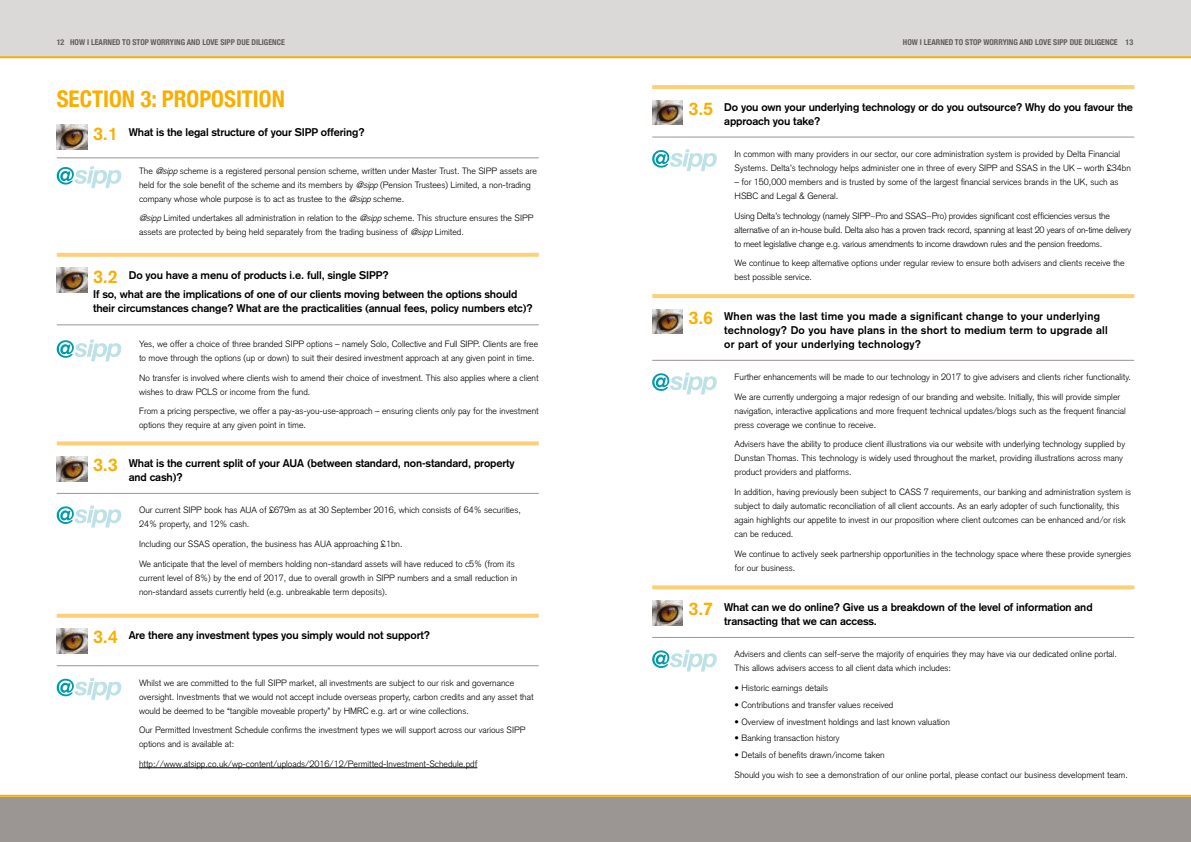
<style>
.page{position:relative;width:1191px;height:842px;background:#fff}
.page>*{position:absolute;margin:0;border:0;box-sizing:border-box;transform-origin:0 0}
.t1{font:700 condensed 23px "Helvetica Neue";color:#f9ae00}
.t2{font:700 11px/14px "Akzidenz Grotesk";letter-spacing:-.01em;color:#000}
.t3{font:700 11px/14px "Akzidenz Grotesk";letter-spacing:.02em;color:#000}
.t4{font:300 9px/14px "Akzidenz Grotesk";color:#000}
.t5{font:300 9px/14px "Akzidenz Grotesk";letter-spacing:-.02em;color:#000}
.t6{font:700 condensed 8px "Helvetica Neue";color:#625e5d}
.s1{font-size:18px;color:#f9ae00}
.s2{font-style:italic}
</style>
<div class="page">
<div style="left:0;top:797px;width:595px;height:45px;background:#9b9593"></div>
<div style="left:595px;top:797px;width:596px;height:45px;background:#9b9593"></div>
<div style="left:0;top:0;width:595px;height:57px;background:#dbd8d8"></div>
<div style="left:595px;top:0;width:596px;height:57px;background:#dbd8d8"></div>
<hr style="left:0;top:56px;width:1191px;height:2px;background:#f9ae00">
<hr style="left:0;top:795px;width:1191px;height:2px;background:#f9ae00">
<hr style="left:57px;top:157px;width:482px;height:1px;background:#9b9593">
<hr style="left:57px;top:324px;width:482px;height:1px;background:#9b9593">
<hr style="left:57px;top:493px;width:482px;height:1px;background:#9b9593">
<hr style="left:57px;top:665px;width:482px;height:1px;background:#9b9593">
<hr style="left:652px;top:137px;width:482px;height:1px;background:#9b9593">
<hr style="left:652px;top:360px;width:482px;height:1px;background:#9b9593">
<hr style="left:139px;top:767px;width:338px;height:1px;background:#000">
<svg style="left:57px;top:253px;width:482px;height:4px;fill:#fdcf79"></svg>
<svg style="left:57px;top:441px;width:482px;height:4px;fill:#fdcf79"></svg>
<svg style="left:57px;top:614px;width:482px;height:4px;fill:#fdcf79"></svg>
<hr style="left:652px;top:85px;width:482px;height:4px;background:#fdcf79">
<svg style="left:652px;top:294px;width:482px;height:4px;fill:#fdcf79"></svg>
<svg style="left:57px;top:166px;width:64px;height:22px"></svg>
<svg style="left:57px;top:340px;width:64px;height:21px"></svg>
<svg style="left:57px;top:506px;width:64px;height:21px"></svg>
<svg style="left:57px;top:678px;width:64px;height:22px"></svg>
<svg style="left:652px;top:149px;width:64px;height:22px"></svg>
<svg style="left:652px;top:373px;width:64px;height:21px"></svg>
<img style="left:57px;top:125px;width:30px;height:25px">
<img style="left:57px;top:268px;width:30px;height:24px">
<img style="left:57px;top:456px;width:30px;height:25px">
<img style="left:57px;top:629px;width:30px;height:24px">
<img style="left:652px;top:100px;width:30px;height:25px">
<img style="left:652px;top:309px;width:30px;height:25px">
<hr style="left:652px;top:637px;width:482px;height:1px;background:#9b9593">
<svg style="left:652px;top:585px;width:482px;height:4px;fill:#fdcf79"></svg>
<svg style="left:652px;top:650px;width:64px;height:21px"></svg>
<img style="left:652px;top:600px;width:30px;height:25px">
<p class="t6" style="left:57px;top:36px;width:230px">12 HOW I LEARNED TO STOP WORRYING AND LOVE SIPP DUE DILIGENCE</p>
<p class="t6" style="left:903px;top:36px;width:232px">HOW I LEARNED TO STOP WORRYING AND LOVE SIPP DUE DILIGENCE 13</p>
<h1 class="t1" style="left:57px;top:80px;width:230px">SECTION 3: PROPOSITION</h1>
<p class="t2" style="left:93px;top:125px;width:273px"><span class="s1">3.1</span> What is the legal structure of your SIPP offering?</p>
<p class="t4" style="left:139px;top:164px;width:399px">The <span class="s2">@sipp</span>scheme is a registered personal pension scheme, written under Master Trust. The SIPP assets are held for the sole benefit of the scheme and its members by <span class="s2">@sipp</span>(Pension Trustees) Limited, a non-trading company whose whole purpose is to act as trustee to the <span class="s2">@sipp</span>scheme.</p>
<p class="t4" style="left:139px;top:211px;width:396px"><span class="s2">@sipp</span>Limited undertakes all administration in relation to the <span class="s2">@sipp</span>scheme. This structure ensures the SIPP assets are protected by being held separately from the trading business of <span class="s2">@sipp</span>Limited.</p>
<p class="t2" style="left:93px;top:265px;width:426px;line-height:19.7px"><span class="s1">3.2</span> Do you have a menu of products i.e. full, single SIPP?<br>If so, what are the implications of one of our clients moving between the options should</p>
<p class="t2" style="left:93px;top:301px;width:441px">their circumstances change? What are the practicalities (annual fees, policy numbers etc)?</p>
<p class="t4" style="left:139px;top:337px;width:401px">Yes, we offer a choice of three branded SIPP options – namely Solo, Collective and Full SIPP. Clients are free to move through the options (up or down) to suit their desired investment approach at any given point in time.</p>
<p class="t4" style="left:139px;top:371px;width:401px">No transfer is involved where clients wish to amend their choice of investment. This also applies where a client wishes to draw PCLS or income from the fund.</p>
<p class="t4" style="left:139px;top:404px;width:401px">From a pricing perspective, we offer a pay-as-you-use-approach – ensuring clients only pay for the investment options they require at any given point in time.</p>
<p class="t2" style="left:129px;top:456px;width:387px;text-indent:-36px"><span class="s1">3.3</span> What is the current split of your AUA (between standard, non-standard, property and cash)?</p>
<p class="t4" style="left:139px;top:503px;width:383px">Our current SIPP book has AUA of £679m as at 30 September 2016, which consists of 64% securities,<br>24% property, and 12% cash.</p>
<p class="t4" style="left:139px;top:534px;width:377px;line-height:19.7px">Including our SSAS operation, the business has AUA approaching £1bn.<br>We anticipate that the level of members holding non-standard assets will have reduced to c5% (from its</p>
<p class="t4" style="left:139px;top:570px;width:380px">current level of 8%) by the end of 2017, due to overall growth in SIPP numbers and a small reduction in non-standard assets currently held (e.g. unbreakable term deposits).</p>
<p class="t2" style="left:93px;top:628px;width:338px"><span class="s1">3.4</span> Are there any investment types you simply would not support?</p>
<p class="t4" style="left:139px;top:675px;width:396px">Whilst we are committed to the full SIPP market, all investments are subject to our risk and governance oversight. Investments that we would not accept include overseas property, carbon credits and any asset that would be deemed to be “tangible moveable property” by HMRC e.g. art or wine collections.</p>
<p class="t4" style="left:139px;top:723px;width:388px">Our Permitted Investment Schedule confirms the investment types we will support across our various SIPP options and is available at:</p>
<p class="t4" style="left:139px;top:757px;width:340px">http://www.atsipp.co.uk/wp-content/uploads/2016/12/Permitted-Investment-Schedule.pdf</p>
<p class="t2" style="left:724px;top:100px;width:410px;text-indent:-36px"><span class="s1">3.5</span> Do you own your underlying technology or do you outsource? Why do you favour the approach you take?</p>
<p class="t4" style="left:734px;top:147px;width:398px">In common with many providers in our sector, our core administration system is provided by Delta Financial<br>Systems. Delta’s technology helps administer one in three of every SIPP and SSAS in the UK – worth £34bn</p>
<p class="t4" style="left:734px;top:175px;width:385px">– for 150,000 members and is trusted by some of the largest financial services brands in the UK, such as<br>HSBC and Legal &amp; General.</p>
<p class="t5" style="left:734px;top:208px;width:398px">Using Delta’s technology (namely SIPP~Pro and SSAS~Pro) provides significant cost efficiencies versus the alternative of an in-house build. Delta also has a proven track record, spanning at least 20 years of on-time delivery to meet legislative change e.g. various amendments to income drawdown rules and the pension freedoms.</p>
<p class="t4" style="left:734px;top:256px;width:391px">We continue to keep alternative options under regular review to ensure both advisers and clients receive the best possible service.</p>
<p class="t3" style="left:724px;top:309px;width:385px;text-indent:-36px"><span class="s1">3.6</span> When was the last time you made a significant change to your underlying technology? Do you have plans in the short to medium term to upgrade all or part of your underlying technology?</p>
<p class="t4" style="left:734px;top:367px;width:398px;line-height:19.7px">Further enhancements will be made to our technology in 2017 to give advisers and clients richer functionality.<br>We are currently undergoing a major redesign of our branding and website. Initially, this will provide simpler</p>
<p class="t4" style="left:734px;top:404px;width:393px">navigation, interactive applications and more frequent technical updates/blogs such as the frequent financial press coverage we continue to receive.</p>
<p class="t4" style="left:734px;top:437px;width:392px">Advisers have the ability to produce client illustrations via our website with underlying technology supplied by<br>Dunstan Thomas. This technology is widely used throughout the market, providing illustrations across many product providers and platforms.</p>
<p class="t4" style="left:734px;top:485px;width:398px">In addition, having previously been subject to CASS 7 requirements, our banking and administration system is subject to daily automatic reconciliation of all client accounts. As an early adopter of such functionality, this again highlights our appetite to invest in our proposition where client outcomes can be enhanced and/or risk can be reduced.</p>
<p class="t4" style="left:734px;top:547px;width:398px">We continue to actively seek partnership opportunities in the technology space where these provide synergies for our business.</p>
<p class="t2" style="left:724px;top:600px;width:370px;text-indent:-36px"><span class="s1">3.7</span> What can we do online? Give us a breakdown of the level of information and transacting that we can access.</p>
<p class="t4" style="left:734px;top:647px;width:384px">Advisers and clients can self-serve the majority of enquiries they may have via our dedicated online portal.<br>This allows advisers access to all client data which includes:</p>
<p class="t4" style="left:734px;top:681px;width:95px">• Historic earnings details</p>
<p class="t4" style="left:734px;top:698px;width:160px">• Contributions and transfer values received</p>
<p class="t4" style="left:734px;top:714px;width:217px">• Overview of investment holdings and last known valuation</p>
<p class="t4" style="left:734px;top:731px;width:107px">• Banking transaction history</p>
<p class="t4" style="left:734px;top:745px;width:395px;line-height:19.7px">• Details of benefits drawn/income taken<br>Should you wish to see a demonstration of our online portal, please contact our business development team.</p>
</div>
